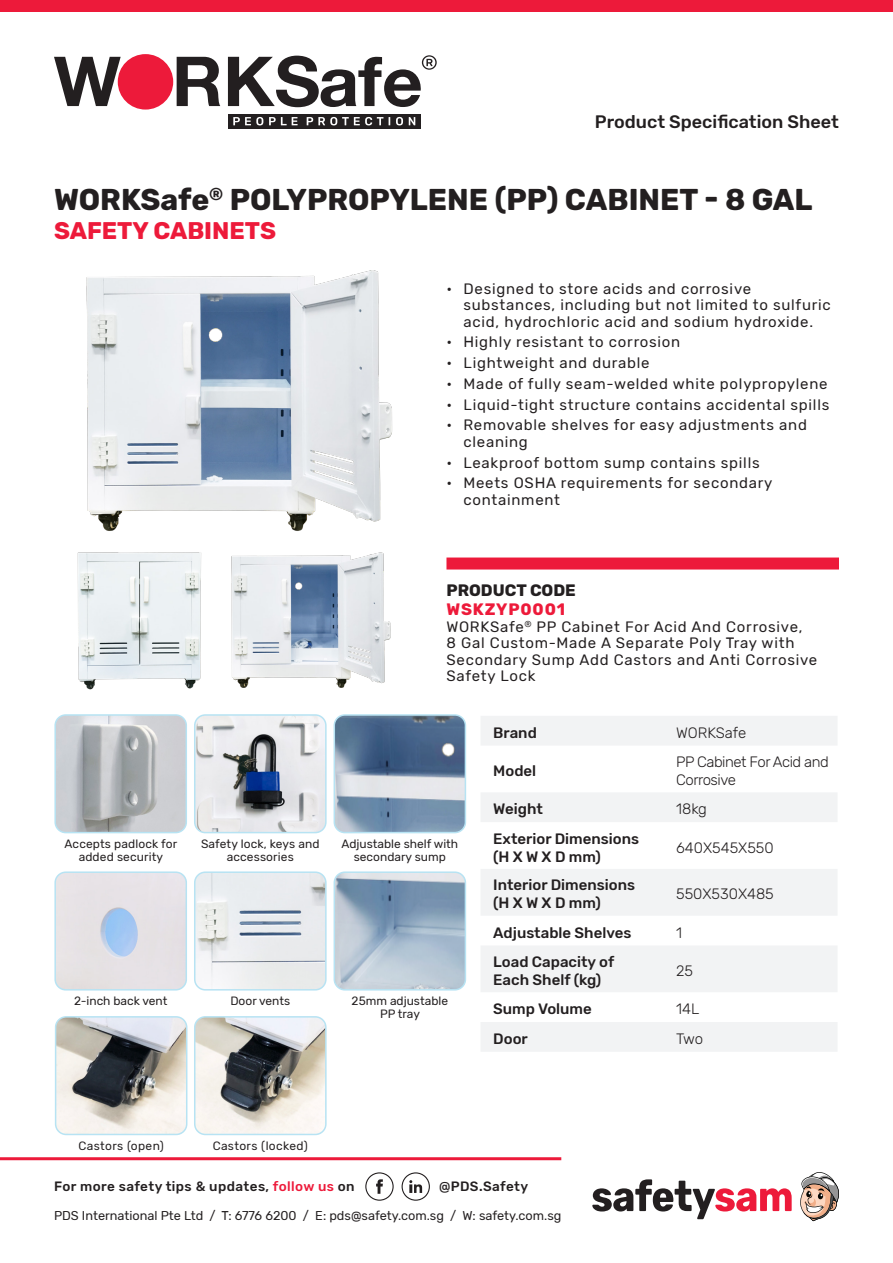
<style>
.page{position:relative;width:893px;height:1263px;background:#fff}
.page>*{position:absolute;margin:0;border:0;box-sizing:border-box;transform-origin:0 0}
.t1{font:700 30px "Rubik";color:#231f20}
.t2{font:700 24px "Rubik";color:#ed1a3a}
.t3{font:500 18px "Rubik";color:#231f20}
.t4{font:700 16.5px "Rubik";color:#231f20}
.t5{font:700 16.5px "Rubik";letter-spacing:.05em;color:#ed1a3a}
.t6{font:15px/16.5px "Rubik";letter-spacing:.05em;color:#231f20}
.t7{font:500 15px "Rubik";color:#231f20}
.t8{font:300 15px "Rubik";letter-spacing:-.01em;color:#231f20}
.t9{font:300 15px/18px "Rubik";letter-spacing:-.03em;color:#231f20}
.t10{font:500 13.5px "Rubik";letter-spacing:.03em;color:#231f20}
.t11{font:12.75px "Rubik";color:#231f20}
.t12{font:12px/13.5px "Rubik";color:#231f20;text-align:center}
.t13{font:12px "Rubik";letter-spacing:.03em;color:#231f20}
.s1{color:#ed1a3a}
</style>
<div class="page">
<svg style="left:54px;top:57px;width:67px;height:49px"></svg>
<svg style="left:177px;top:57px;width:43px;height:49px"></svg>
<div style="left:118px;top:54px;width:55px;height:56px;background:#ed1a3a;border-radius:50%"></div>
<svg style="left:228px;top:55px;width:209px;height:52px"></svg>
<div style="left:228px;top:114px;width:193px;height:14px;background:#231f20"></div>
<svg style="left:233px;top:117px;width:30px;height:8px"></svg>
<svg style="left:269px;top:117px;width:29px;height:8px"></svg>
<svg style="left:307px;top:117px;width:76px;height:8px"></svg>
<svg style="left:396px;top:117px;width:7px;height:8px"></svg>
<svg style="left:409px;top:117px;width:6px;height:8px"></svg>
<div style="left:0;top:0;width:893px;height:12px;background:#ed1a3a"></div>
<svg style="left:365px;top:1172px;width:29px;height:29px"></svg>
<svg style="left:402px;top:1172px;width:28px;height:29px"></svg>
<hr style="left:0;top:1157px;width:561px;height:3px;background:#ed1a3a">
<svg style="left:592px;top:1179px;width:200px;height:40px"></svg>
<svg style="left:800px;top:1172px;width:39px;height:49px"></svg>
<div style="left:446px;top:557px;width:393px;height:12px;background:#ed1a3a"></div>
<img style="left:57px;top:717px;width:128px;height:114px">
<div style="left:54px;top:714px;width:133px;height:119px;border:2px solid #b7e3f3;border-radius:11px"></div>
<img style="left:57px;top:874px;width:129px;height:116px">
<div style="left:54px;top:871px;width:133px;height:119px;border:2px solid #b7e3f3;border-radius:11px"></div>
<img style="left:195px;top:874px;width:129px;height:116px">
<div style="left:194px;top:871px;width:133px;height:119px;border:2px solid #b7e3f3;border-radius:11px"></div>
<img style="left:57px;top:1018px;width:130px;height:116px">
<div style="left:55px;top:1016px;width:132px;height:119px;border:2px solid #b7e3f3;border-radius:11px"></div>
<img style="left:196px;top:1019px;width:128px;height:114px">
<div style="left:194px;top:1016px;width:133px;height:119px;border:2px solid #b7e3f3;border-radius:11px"></div>
<img style="left:334px;top:717px;width:131px;height:115px">
<div style="left:334px;top:714px;width:132px;height:119px;border:2px solid #b7e3f3;border-radius:11px"></div>
<img style="left:334px;top:874px;width:131px;height:116px">
<div style="left:334px;top:871px;width:132px;height:119px;border:2px solid #b7e3f3;border-radius:11px"></div>
<img style="left:196px;top:717px;width:128px;height:114px">
<div style="left:194px;top:714px;width:133px;height:119px;border:2px solid #b7e3f3;border-radius:11px"></div>
<img style="left:86px;top:270px;width:307px;height:261px">
<img style="left:77px;top:552px;width:314px;height:138px">
<svg style="left:481px;top:716px;width:356px;height:199px;fill:#f2f3f4"></svg>
<svg style="left:481px;top:946px;width:356px;height:106px"></svg>
<p class="t3" style="left:595px;top:112px;width:246px">Product Specification Sheet</p>
<p class="t1" style="left:54px;top:182px;width:760px">WORKSafe<sup>®</sup> POLYPROPYLENE (PP) CABINET - 8 GAL</p>
<p class="t2" style="left:54px;top:217px;width:224px">SAFETY CABINETS</p>
<p class="t6" style="left:463px;top:281px;width:369px;text-indent:-17px">• Designed to store acids and corrosive substances, including but not limited to sulfuric acid, hydrochloric acid and sodium hydroxide.</p>
<p class="t6" style="left:446px;top:334px;width:235px">• Highly resistant to corrosion</p>
<p class="t6" style="left:446px;top:355px;width:204px">• Lightweight and durable</p>
<p class="t6" style="left:446px;top:376px;width:383px">• Made of fully seam-welded white polypropylene</p>
<p class="t6" style="left:446px;top:397px;width:384px">• Liquid-tight structure contains accidental spills</p>
<p class="t6" style="left:463px;top:417px;width:345px;text-indent:-17px">• Removable shelves for easy adjustments and cleaning</p>
<p class="t6" style="left:446px;top:455px;width:315px">• Leakproof bottom sump contains spills</p>
<p class="t6" style="left:463px;top:475px;width:310px;text-indent:-17px">• Meets OSHA requirements for secondary containment</p>
<p class="t4" style="left:446px;top:580px;width:131px">PRODUCT CODE</p>
<p class="t5" style="left:446px;top:600px;width:120px">WSKZYP0001</p>
<p class="t6" style="left:446px;top:619px;width:358px">WORKSafe<sup>®</sup> PP Cabinet For Acid And Corrosive,</p>
<p class="t6" style="left:446px;top:635px;width:372px">8 Gal Custom-Made A Separate Poly Tray with<br>Secondary Sump Add Castors and Anti Corrosive<br>Safety Lock</p>
<p class="t12" style="left:65px;top:837px;width:114px">Accepts padlock for</p>
<p class="t12" style="left:79px;top:850px;width:86px">added security</p>
<p class="t12" style="left:201px;top:837px;width:120px">Safety lock, keys and accessories</p>
<p class="t12" style="left:341px;top:837px;width:118px">Adjustable shelf with secondary sump</p>
<p class="t7" style="left:493px;top:724px;width:45px">Brand</p>
<p class="t8" style="left:676px;top:724px;width:72px">WORKSafe</p>
<p class="t7" style="left:493px;top:762px;width:44px">Model</p>
<p class="t9" style="left:676px;top:753px;width:154px">PP Cabinet For Acid and<br>Corrosive</p>
<p class="t7" style="left:493px;top:800px;width:51px">Weight</p>
<p class="t8" style="left:676px;top:801px;width:32px">18kg</p>
<p class="t7" style="left:493px;top:830px;width:147px">Exterior Dimensions</p>
<p class="t7" style="left:493px;top:848px;width:109px">(H X W X D mm)</p>
<p class="t8" style="left:676px;top:839px;width:99px">640X545X550</p>
<p class="t7" style="left:493px;top:876px;width:143px">Interior Dimensions</p>
<p class="t7" style="left:493px;top:894px;width:109px">(H X W X D mm)</p>
<p class="t8" style="left:676px;top:886px;width:99px">550X530X485</p>
<p class="t7" style="left:493px;top:924px;width:140px">Adjustable Shelves</p>
<p class="t8" style="left:676px;top:924px;width:7px">1</p>
<p class="t7" style="left:493px;top:953px;width:123px">Load Capacity of</p>
<p class="t7" style="left:493px;top:971px;width:110px">Each Shelf (kg)</p>
<p class="t8" style="left:676px;top:962px;width:18px">25</p>
<p class="t12" style="left:74px;top:995px;width:95px">2-inch back vent</p>
<p class="t12" style="left:230px;top:995px;width:61px">Door vents</p>
<p class="t12" style="left:352px;top:994px;width:98px">25mm adjustable</p>
<p class="t12" style="left:380px;top:1008px;width:41px">PP tray</p>
<p class="t7" style="left:493px;top:1000px;width:100px">Sump Volume</p>
<p class="t8" style="left:676px;top:1000px;width:25px">14L</p>
<p class="t7" style="left:493px;top:1030px;width:36px">Door</p>
<p class="t8" style="left:676px;top:1030px;width:29px">Two</p>
<p class="t13" style="left:78px;top:1139px;width:87px">Castors (open)</p>
<p class="t13" style="left:213px;top:1139px;width:97px">Castors (locked)</p>
<p class="t10" style="left:54px;top:1179px;width:302px">For more safety tips &amp; updates, <span class="s1">follow us</span> on</p>
<p class="t10" style="left:439px;top:1179px;width:91px">@PDS.Safety</p>
<p class="t11" style="left:54px;top:1208px;width:509px">PDS International Pte Ltd / T: 6776 6200 / E: pds@safety.com.sg / W: safety.com.sg</p>
</div>
